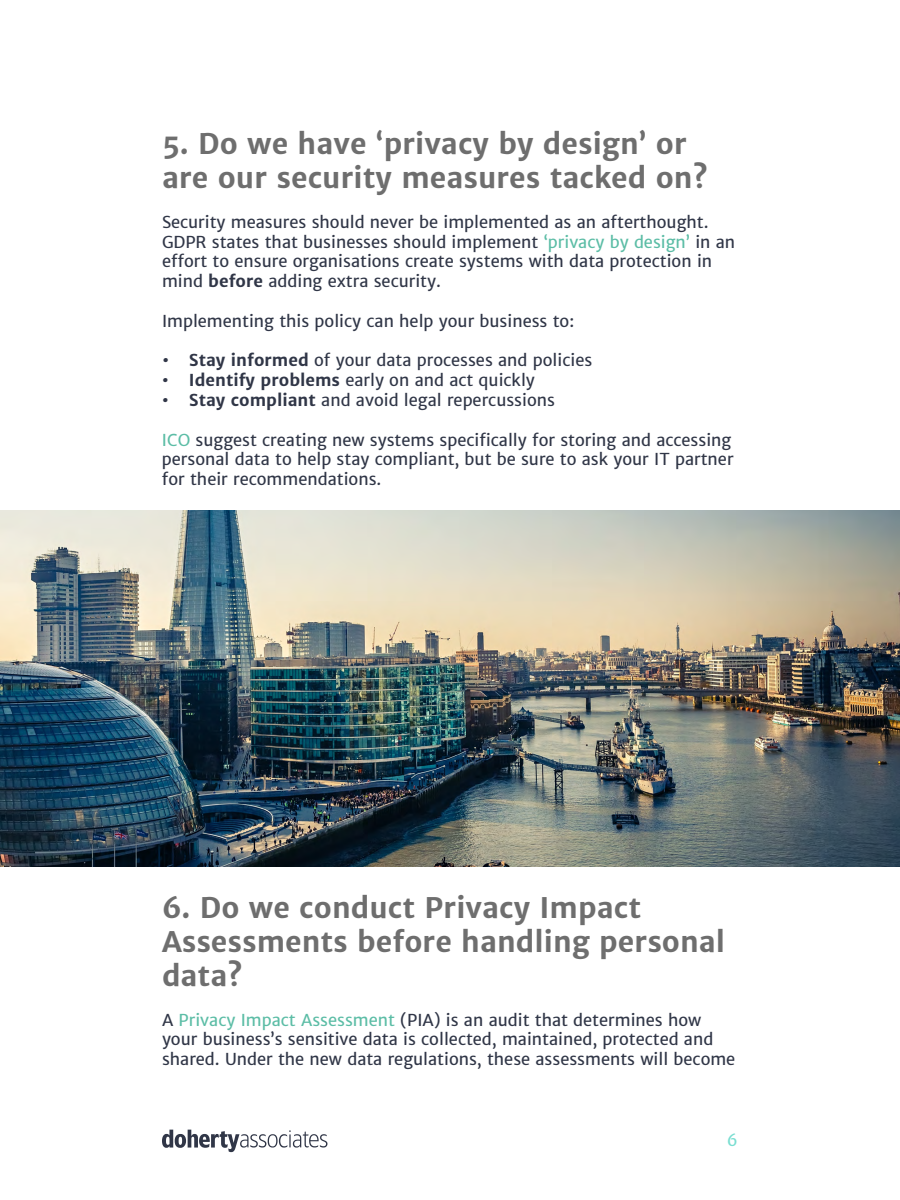
<style>
.page{position:relative;width:900px;height:1200px;background:#fff}
.page>*{position:absolute;margin:0;border:0;box-sizing:border-box;transform-origin:0 0}
.t1{font:700 28.5px/34.2px "Merriweather Sans";color:#6e6e6e}
.t2{font:16.5px/19.8px "Merriweather Sans";color:#303647}
.t3{font:16.5px "Merriweather Sans";color:#7aded1}
.s1{color:#5cbda6}
.s2{font-weight:700}
</style>
<div class="page">
<svg style="left:162px;top:1130px;width:165px;height:22px"></svg>
<img style="left:1px;top:511px;width:898px;height:355px">
<h1 class="t1" style="left:162px;top:126px;width:547px">5. Do we have ‘privacy by design’ or are our security measures tacked on?</h1>
<p class="t2" style="left:162px;top:212px;width:575px">Security measures should never be implemented as an afterthought.<br>GDPR states that businesses should implement <span class="s1">‘privacy by design’</span> in an effort to ensure organisations create systems with data protection in mind <span class="s2">before</span> adding extra security.</p>
<p class="t2" style="left:162px;top:311px;width:414px">Implementing this policy can help your business to:</p>
<p class="t2" style="left:162px;top:350px;width:432px"><span class="s2">• Stay informed</span> of your data processes and policies</p>
<p class="t2" style="left:162px;top:370px;width:374px"><span class="s2">• Identify problems</span> early on and act quickly</p>
<p class="t2" style="left:162px;top:390px;width:395px"><span class="s2">• Stay compliant</span> and avoid legal repercussions</p>
<p class="t2" style="left:162px;top:430px;width:573px"><span class="s1">ICO</span> suggest creating new systems specifically for storing and accessing personal data to help stay compliant, but be sure to ask your IT partner for their recommendations.</p>
<h1 class="t1" style="left:162px;top:890px;width:565px">6. Do we conduct Privacy Impact<br>Assessments before handling personal data?</h1>
<p class="t2" style="left:162px;top:1010px;width:575px">A <span class="s1">Privacy Impact Assessment</span> (PIA) is an audit that determines how your business’s sensitive data is collected, maintained, protected and shared. Under the new data regulations, these assessments will become</p>
<p class="t3" style="left:727px;top:1129px;width:13px">6</p>
</div>
